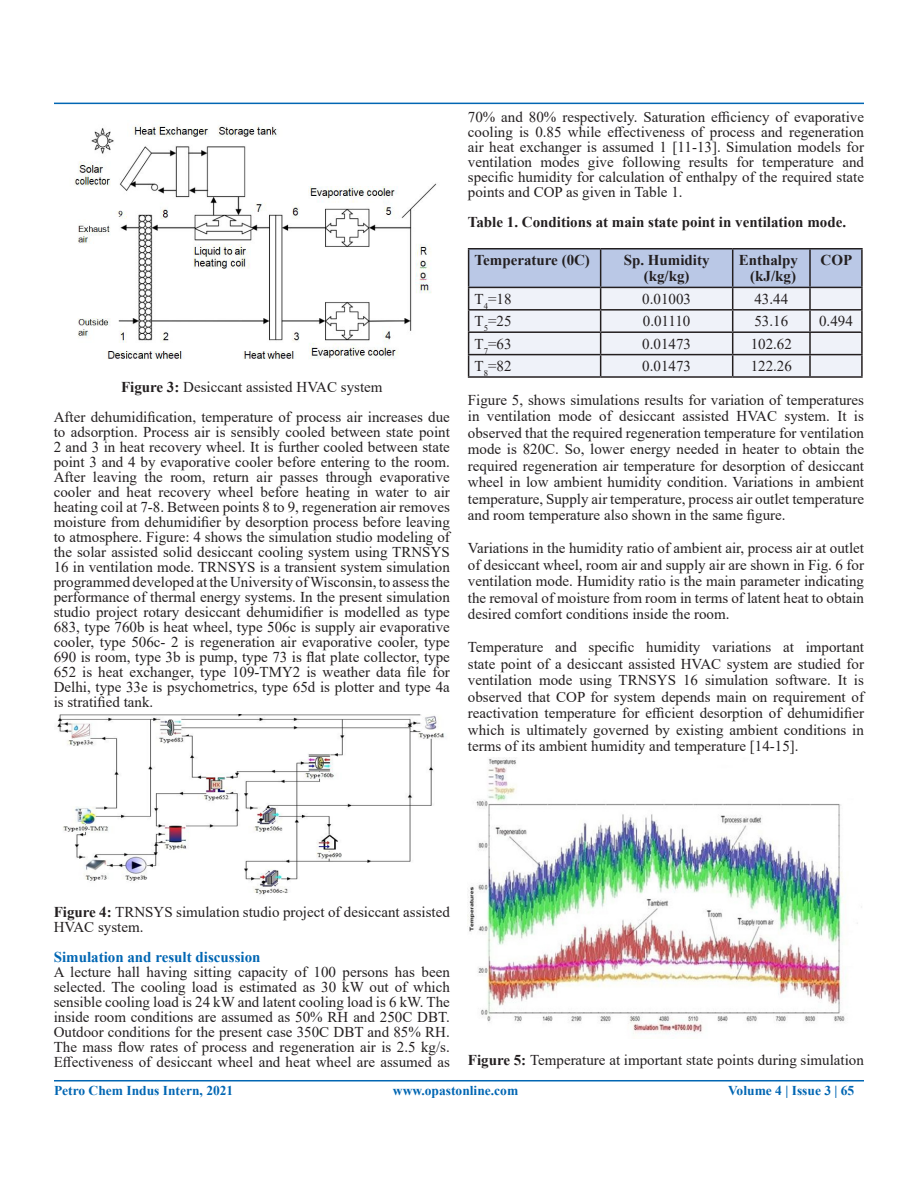
<style>
.page{position:relative;width:918px;height:1188px;background:#fff}
.page>*{position:absolute;margin:0;border:0;box-sizing:border-box;transform-origin:0 0}
.t1{font:15px/15px "Times New Roman";color:#231f20;text-align:justify}
.t2{font:700 15px/16.5px "Times New Roman";color:#231f20;text-align:right}
.t3{font:700 15px "Times New Roman";color:#0166b3}
.t4{font:700 13.5px "Times New Roman";color:#0166b3}
.s1{font-weight:700}
</style>
<div class="page">
<hr style="left:54px;top:103px;width:810px;height:1px;background:#0166b3">
<hr style="left:54px;top:1080px;width:810px;height:2px;background:#0166b3">
<hr style="left:468px;top:248px;width:133px;height:2px;background:#231f20">
<hr style="left:601px;top:248px;width:132px;height:2px;background:#231f20">
<hr style="left:733px;top:248px;width:77px;height:2px;background:#231f20">
<hr style="left:810px;top:248px;width:53px;height:2px;background:#231f20">
<hr style="left:861px;top:250px;width:2px;height:37px;background:#231f20">
<hr style="left:810px;top:287px;width:53px;height:1px;background:#231f20">
<hr style="left:861px;top:288px;width:2px;height:21px;background:#231f20">
<hr style="left:810px;top:309px;width:53px;height:2px;background:#231f20">
<hr style="left:861px;top:311px;width:2px;height:20px;background:#231f20">
<hr style="left:810px;top:331px;width:53px;height:2px;background:#231f20">
<hr style="left:861px;top:333px;width:2px;height:21px;background:#231f20">
<svg style="left:468px;top:249px;width:394px;height:127px"></svg>
<hr style="left:810px;top:354px;width:53px;height:1px;background:#231f20">
<hr style="left:809px;top:355px;width:2px;height:21px;background:#231f20">
<hr style="left:861px;top:355px;width:2px;height:21px;background:#231f20">
<hr style="left:468px;top:376px;width:133px;height:2px;background:#231f20">
<hr style="left:601px;top:376px;width:132px;height:2px;background:#231f20">
<hr style="left:733px;top:376px;width:77px;height:2px;background:#231f20">
<hr style="left:810px;top:376px;width:53px;height:2px;background:#231f20">
<img style="left:74px;top:126px;width:363px;height:233px">
<img style="left:57px;top:714px;width:388px;height:181px">
<img style="left:468px;top:758px;width:394px;height:276px">
<p class="t1" style="left:121px;top:379px;width:263px"><span class="s1">Figure 3:</span> Desiccant assisted HVAC system</p>
<p class="t1" style="left:54px;top:409px;width:398px">After dehumidification, temperature of process air increases due to adsorption. Process air is sensibly cooled between state point 2 and 3 in heat recovery wheel. It is further cooled between state point 3 and 4 by evaporative cooler before entering to the room.<br>After leaving the room, return air passes through evaporative cooler and heat recovery wheel before heating in water to air heating coil at 7-8. Between points 8 to 9, regeneration air removes moisture from dehumidifier by desorption process before leaving to atmosphere. Figure: 4 shows the simulation studio modeling of the solar assisted solid desiccant cooling system using TRNSYS 16 in ventilation mode. TRNSYS is a transient system simulation programmed developed at the University of Wisconsin, to assess the performance of thermal energy systems. In the present simulation studio project rotary desiccant dehumidifier is modelled as type 683, type 760b is heat wheel, type 506c is supply air evaporative cooler, type 506c- 2 is regeneration air evaporative cooler, type 690 is room, type 3b is pump, type 73 is flat plate collector, type 652 is heat exchanger, type 109-TMY2 is weather data file for Delhi, type 33e is psychometrics, type 65d is plotter and type 4a is stratified tank.</p>
<p class="t1" style="left:468px;top:109px;width:398px">70% and 80% respectively. Saturation efficiency of evaporative cooling is 0.85 while effectiveness of process and regeneration air heat exchanger is assumed 1 [11-13]. Simulation models for ventilation modes give following results for temperature and specific humidity for calculation of enthalpy of the required state points and COP as given in Table 1.</p>
<p class="t2" style="left:468px;top:213px;width:380px">Table 1. Conditions at main state point in ventilation mode.</p>
<p class="t2" style="left:475px;top:251px;width:117px">Temperature (0C)</p>
<p class="t2" style="left:624px;top:251px;width:87px">Sp. Humidity</p>
<p class="t2" style="left:644px;top:268px;width:47px">(kg/kg)</p>
<p class="t2" style="left:739px;top:251px;width:61px">Enthalpy (kJ/kg)</p>
<p class="t2" style="left:821px;top:251px;width:33px">COP</p>
<p class="t1" style="left:475px;top:291px;width:38px">T<sub>4</sub>=18</p>
<p class="t1" style="left:642px;top:291px;width:50px">0.01003</p>
<p class="t1" style="left:754px;top:291px;width:35px">43.44</p>
<p class="t1" style="left:475px;top:313px;width:38px">T<sub>5</sub>=25</p>
<p class="t1" style="left:643px;top:313px;width:49px">0.01110</p>
<p class="t1" style="left:754px;top:313px;width:35px">53.16</p>
<p class="t1" style="left:819px;top:313px;width:35px">0.494</p>
<p class="t1" style="left:475px;top:336px;width:38px">T<sub>7</sub>=63</p>
<p class="t1" style="left:642px;top:336px;width:50px">0.01473</p>
<p class="t1" style="left:751px;top:336px;width:43px">102.62</p>
<p class="t1" style="left:475px;top:358px;width:38px">T<sub>8</sub>=82</p>
<p class="t1" style="left:642px;top:358px;width:50px">0.01473</p>
<p class="t1" style="left:751px;top:358px;width:43px">122.26</p>
<p class="t1" style="left:468px;top:391px;width:398px;line-height:16.5px">Figure 5, shows simulations results for variation of temperatures in ventilation mode of desiccant assisted HVAC system. It is observed that the required regeneration temperature for ventilation mode is 820C. So, lower energy needed in heater to obtain the required regeneration air temperature for desorption of desiccant wheel in low ambient humidity condition. Variations in ambient temperature, Supply air temperature, process air outlet temperature and room temperature also shown in the same figure.</p>
<p class="t1" style="left:468px;top:540px;width:398px;line-height:16.5px">Variations in the humidity ratio of ambient air, process air at outlet of desiccant wheel, room air and supply air are shown in Fig. 6 for ventilation mode. Humidity ratio is the main parameter indicating the removal of moisture from room in terms of latent heat to obtain desired comfort conditions inside the room.</p>
<p class="t1" style="left:468px;top:639px;width:398px;line-height:16.5px">Temperature and specific humidity variations at important state point of a desiccant assisted HVAC system are studied for ventilation mode using TRNSYS 16 simulation software. It is observed that COP for system depends main on requirement of reactivation temperature for efficient desorption of dehumidifier which is ultimately governed by existing ambient conditions in terms of its ambient humidity and temperature [14-15].</p>
<p class="t1" style="left:54px;top:904px;width:398px"><span class="s1">Figure 4:</span> TRNSYS simulation studio project of desiccant assisted<br>HVAC system.</p>
<p class="t3" style="left:54px;top:946px;width:208px">Simulation and result discussion</p>
<p class="t1" style="left:54px;top:964px;width:398px">A lecture hall having sitting capacity of 100 persons has been selected. The cooling load is estimated as 30 kW out of which sensible cooling load is 24 kW and latent cooling load is 6 kW. The inside room conditions are assumed as 50% RH and 250C DBT.<br>Outdoor conditions for the present case 350C DBT and 85% RH.<br>The mass flow rates of process and regeneration air is 2.5 kg/s.<br>Effectiveness of desiccant wheel and heat wheel are assumed as</p>
<p class="t1" style="left:468px;top:1052px;width:398px"><span class="s1">Figure 5:</span> Temperature at important state points during simulation</p>
<p class="t4" style="left:54px;top:1081px;width:181px">Petro Chem Indus Intern, 2021</p>
<p class="t4" style="left:393px;top:1080px;width:127px">www.opastonline.com</p>
<p class="t4" style="left:728px;top:1081px;width:128px">Volume 4 | Issue 3 | 65</p>
</div>
